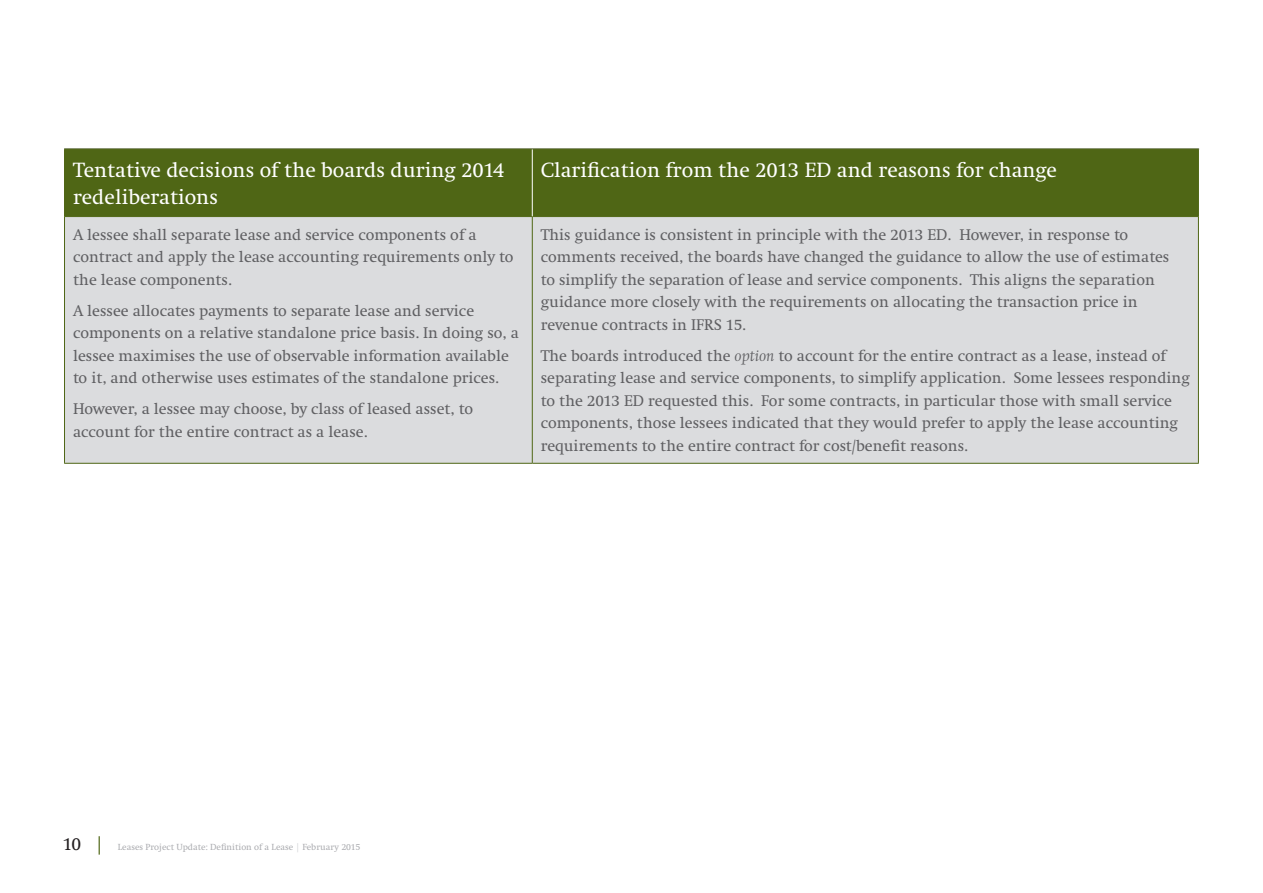
<style>
.page{position:relative;width:1263px;height:893px;background:#fff}
.page>*{position:absolute;margin:0;border:0;box-sizing:border-box;transform-origin:0 0}
._14PT_WHITEOUT_TEXT{font:21px/27px "Swift LT Pro";color:#fff}
.BODY_COPY_10_5PT{font:15.75px/22.5px "Swift LT Pro";color:#5f5f62}
.t1{font:9px "Swift LT Pro";color:#abacb0}
.s1{font-style:italic}
.s2{font-size:18px;color:#231f20}
.s3{font-size:18px;color:#4f6615}
.s4{color:#d3d4d6}
</style>
<div class="page">
<div style="left:65px;top:150px;width:1133px;height:66px;background:#4f6615"></div>
<div style="left:65px;top:217px;width:1133px;height:246px;background:#dbdcde"></div>
<hr style="left:532px;top:217px;width:1px;height:246px;background:#4f6615">
<hr style="left:64px;top:149px;width:468px;height:1px;background:#4f6615">
<hr style="left:64px;top:149px;width:1px;height:67px;background:#4f6615">
<hr style="left:532px;top:149px;width:667px;height:1px;background:#4f6615">
<hr style="left:1198px;top:149px;width:1px;height:67px;background:#4f6615">
<hr style="left:64px;top:216px;width:468px;height:1px;background:#4f6615">
<hr style="left:64px;top:217px;width:1px;height:246px;background:#4f6615">
<hr style="left:532px;top:216px;width:667px;height:1px;background:#4f6615">
<hr style="left:1198px;top:217px;width:1px;height:246px;background:#4f6615">
<hr style="left:64px;top:463px;width:468px;height:1px;background:#4f6615">
<hr style="left:532px;top:463px;width:667px;height:1px;background:#4f6615">
<hr style="left:532px;top:149px;width:1px;height:67px;background:#fff">
<p class="_14PT_WHITEOUT_TEXT" style="left:73px;top:156px;width:433px">Tentative decisions of the boards during 2014 redeliberations</p>
<p class="_14PT_WHITEOUT_TEXT" style="left:541px;top:156px;width:518px">Clarification from the 2013 ED and reasons for change</p>
<p class="BODY_COPY_10_5PT" style="left:73px;top:223px;width:442px">A lessee shall separate lease and service components of a contract and apply the lease accounting requirements only to the lease components.</p>
<p class="BODY_COPY_10_5PT" style="left:73px;top:299px;width:447px">A lessee allocates payments to separate lease and service components on a relative standalone price basis. In doing so, a lessee maximises the use of observable information available to it, and otherwise uses estimates of the standalone prices.</p>
<p class="BODY_COPY_10_5PT" style="left:73px;top:398px;width:402px">However, a lessee may choose, by class of leased asset, to account for the entire contract as a lease.</p>
<p class="BODY_COPY_10_5PT" style="left:541px;top:223px;width:630px">This guidance is consistent in principle with the 2013 ED. However, in response to comments received, the boards have changed the guidance to allow the use of estimates to simplify the separation of lease and service components. This aligns the separation guidance more closely with the requirements on allocating the transaction price in revenue contracts in IFRS 15.</p>
<p class="BODY_COPY_10_5PT" style="left:541px;top:344px;width:651px">The boards introduced the <span class="s1">option</span> to account for the entire contract as a lease, instead of separating lease and service components, to simplify application. Some lessees responding to the 2013 ED requested this. For some contracts, in particular those with small service components, those lessees indicated that they would prefer to apply the lease accounting requirements to the entire contract for cost/benefit reasons.</p>
<p class="t1" style="left:63px;top:842px;width:299px"><span class="s2">10</span> <span class="s3">|</span> Leases Project Update: Definition of a Lease <span class="s4">|</span> February 2015</p>
</div>
